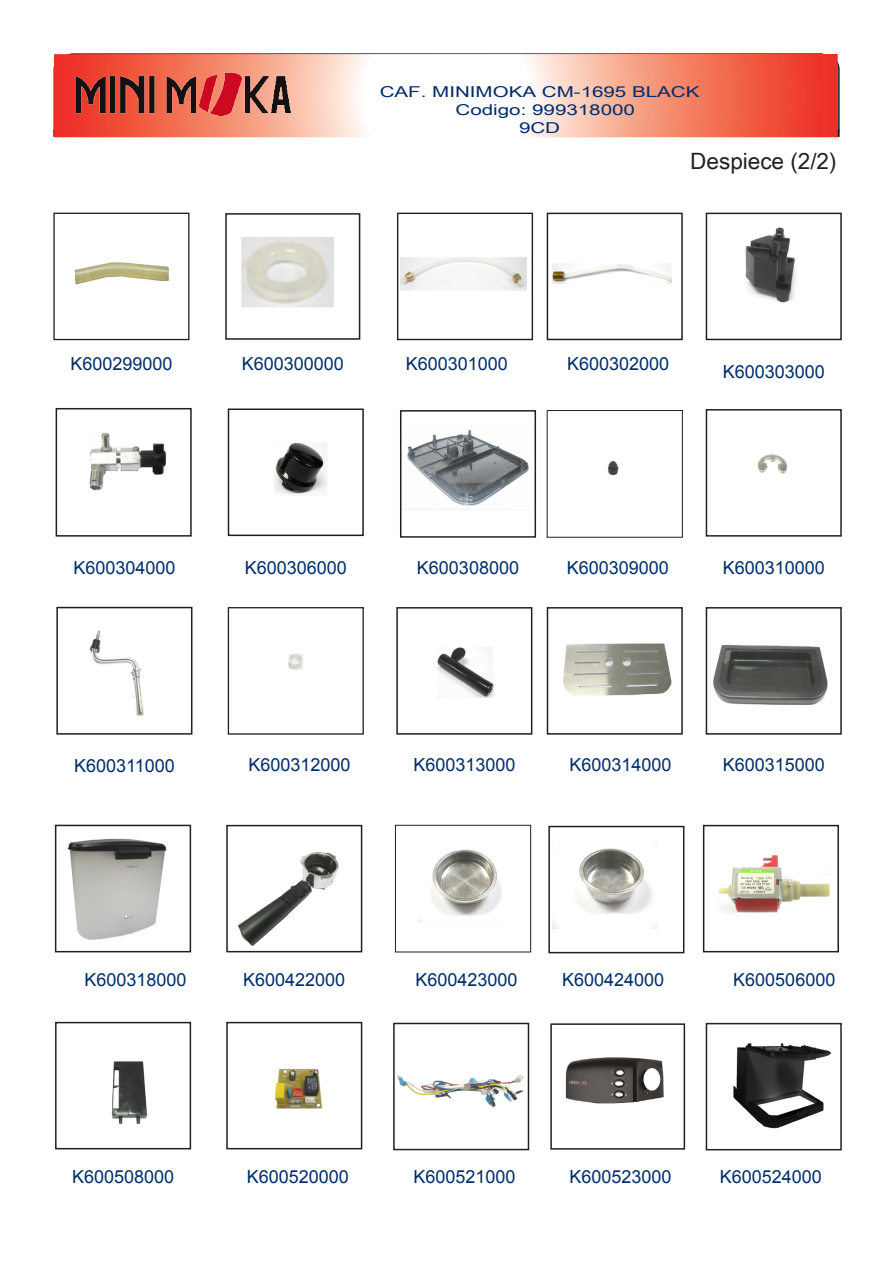
<style>
.page{position:relative;width:893px;height:1263px;background:#fff}
.page>*{position:absolute;margin:0;border:0;box-sizing:border-box;transform-origin:0 0}
.Estilo_de_párrafo_1{font:22.5px "Arial Unicode MS";color:#231f20}
.Estilo_de_párrafo_3{font:18px "Arial";color:#002e6a}
.t1{font:15px "Arial Unicode MS";color:#002c6b;scale:1.37 1}
</style>
<div class="page">
<svg style="left:54px;top:54px;width:784px;height:83px"></svg>
<img style="left:77px;top:72px;width:214px;height:44px">
<img style="left:74px;top:262px;width:95px;height:23px">
<div style="left:53px;top:213px;width:136px;height:127px;border:1px solid #231f20"></div>
<img style="left:552px;top:263px;width:120px;height:21px">
<div style="left:547px;top:213px;width:136px;height:127px;border:2px solid #231f20"></div>
<img style="left:274px;top:443px;width:53px;height:52px">
<div style="left:228px;top:408px;width:136px;height:128px;border:2px solid #231f20"></div>
<img style="left:745px;top:227px;width:51px;height:76px">
<div style="left:706px;top:213px;width:136px;height:127px;border:2px solid #231f20"></div>
<img style="left:89px;top:432px;width:78px;height:59px">
<div style="left:56px;top:408px;width:136px;height:129px;border:2px solid #231f20"></div>
<img style="left:407px;top:430px;width:122px;height:76px">
<div style="left:400px;top:410px;width:136px;height:128px;border:2px solid #231f20"></div>
<img style="left:607px;top:461px;width:12px;height:15px">
<div style="left:547px;top:410px;width:136px;height:128px;border:1px solid #231f20"></div>
<img style="left:437px;top:647px;width:57px;height:51px">
<div style="left:396px;top:607px;width:136px;height:128px;border:2px solid #231f20"></div>
<img style="left:288px;top:654px;width:15px;height:16px">
<div style="left:228px;top:607px;width:136px;height:128px;border:1px solid #231f20"></div>
<img style="left:89px;top:630px;width:55px;height:86px">
<div style="left:56px;top:607px;width:136px;height:128px;border:2px solid #231f20"></div>
<img style="left:563px;top:643px;width:109px;height:53px">
<div style="left:547px;top:607px;width:136px;height:128px;border:2px solid #231f20"></div>
<img style="left:67px;top:838px;width:100px;height:102px">
<div style="left:55px;top:825px;width:136px;height:127px;border:2px solid #231f20"></div>
<img style="left:552px;top:848px;width:105px;height:80px">
<div style="left:548px;top:826px;width:136px;height:127px;border:2px solid #231f20"></div>
<img style="left:713px;top:644px;width:115px;height:61px">
<div style="left:706px;top:607px;width:136px;height:128px;border:2px solid #231f20"></div>
<img style="left:238px;top:852px;width:101px;height:94px">
<div style="left:226px;top:825px;width:136px;height:127px;border:2px solid #231f20"></div>
<img style="left:418px;top:849px;width:84px;height:72px">
<div style="left:395px;top:825px;width:136px;height:127px;border:1px solid #231f20"></div>
<img style="left:241px;top:237px;width:93px;height:71px">
<div style="left:225px;top:213px;width:135px;height:127px;border:2px solid #231f20"></div>
<img style="left:400px;top:257px;width:127px;height:34px">
<div style="left:397px;top:213px;width:136px;height:127px;border:1px solid #231f20"></div>
<img style="left:758px;top:454px;width:30px;height:20px">
<div style="left:706px;top:409px;width:136px;height:128px;border:2px solid #231f20"></div>
<img style="left:111px;top:1061px;width:37px;height:63px">
<div style="left:55px;top:1022px;width:136px;height:127px;border:2px solid #231f20"></div>
<img style="left:718px;top:855px;width:112px;height:59px">
<div style="left:703px;top:825px;width:136px;height:127px;border:2px solid #231f20"></div>
<img style="left:275px;top:1068px;width:48px;height:41px">
<div style="left:226px;top:1022px;width:136px;height:127px;border:2px solid #231f20"></div>
<img style="left:397px;top:1075px;width:127px;height:33px">
<div style="left:393px;top:1023px;width:136px;height:127px;border:2px solid #231f20"></div>
<img style="left:565px;top:1057px;width:99px;height:47px">
<div style="left:550px;top:1023px;width:135px;height:126px;border:2px solid #231f20"></div>
<img style="left:733px;top:1043px;width:99px;height:86px">
<div style="left:706px;top:1023px;width:136px;height:127px;border:2px solid #231f20"></div>
<p class="t1" style="left:380px;top:81px;width:235px">CAF. MINIMOKA CM-1695 BLACK</p>
<p class="t1" style="left:456px;top:99px;width:132px">Codigo: 999318000</p>
<p class="t1" style="left:519px;top:117px;width:31px">9CD</p>
<p class="Estilo_de_párrafo_1" style="left:690px;top:145px;width:148px">Despiece (2/2)</p>
<p class="Estilo_de_párrafo_3" style="left:70px;top:352px;width:104px">K600299000</p>
<p class="Estilo_de_párrafo_3" style="left:242px;top:352px;width:104px">K600300000</p>
<p class="Estilo_de_párrafo_3" style="left:406px;top:352px;width:104px">K600301000</p>
<p class="Estilo_de_párrafo_3" style="left:567px;top:352px;width:104px">K600302000</p>
<p class="Estilo_de_párrafo_3" style="left:723px;top:360px;width:104px">K600303000</p>
<p class="Estilo_de_párrafo_3" style="left:73px;top:556px;width:104px">K600304000</p>
<p class="Estilo_de_párrafo_3" style="left:245px;top:556px;width:104px">K600306000</p>
<p class="Estilo_de_párrafo_3" style="left:417px;top:556px;width:104px">K600308000</p>
<p class="Estilo_de_párrafo_3" style="left:567px;top:556px;width:104px">K600309000</p>
<p class="Estilo_de_párrafo_3" style="left:723px;top:556px;width:104px">K600310000</p>
<p class="Estilo_de_párrafo_3" style="left:74px;top:754px;width:102px">K600311000</p>
<p class="Estilo_de_párrafo_3" style="left:248px;top:753px;width:104px">K600312000</p>
<p class="Estilo_de_párrafo_3" style="left:413px;top:753px;width:104px">K600313000</p>
<p class="Estilo_de_párrafo_3" style="left:569px;top:753px;width:104px">K600314000</p>
<p class="Estilo_de_párrafo_3" style="left:723px;top:753px;width:104px">K600315000</p>
<p class="Estilo_de_párrafo_3" style="left:84px;top:967px;width:104px">K600318000</p>
<p class="Estilo_de_párrafo_3" style="left:243px;top:967px;width:104px">K600422000</p>
<p class="Estilo_de_párrafo_3" style="left:415px;top:967px;width:104px">K600423000</p>
<p class="Estilo_de_párrafo_3" style="left:562px;top:967px;width:104px">K600424000</p>
<p class="Estilo_de_párrafo_3" style="left:733px;top:967px;width:104px">K600506000</p>
<p class="Estilo_de_párrafo_3" style="left:72px;top:1165px;width:104px">K600508000</p>
<p class="Estilo_de_párrafo_3" style="left:247px;top:1165px;width:104px">K600520000</p>
<p class="Estilo_de_párrafo_3" style="left:413px;top:1165px;width:104px">K600521000</p>
<p class="Estilo_de_párrafo_3" style="left:569px;top:1165px;width:104px">K600523000</p>
<p class="Estilo_de_párrafo_3" style="left:720px;top:1165px;width:104px">K600524000</p>
</div>
